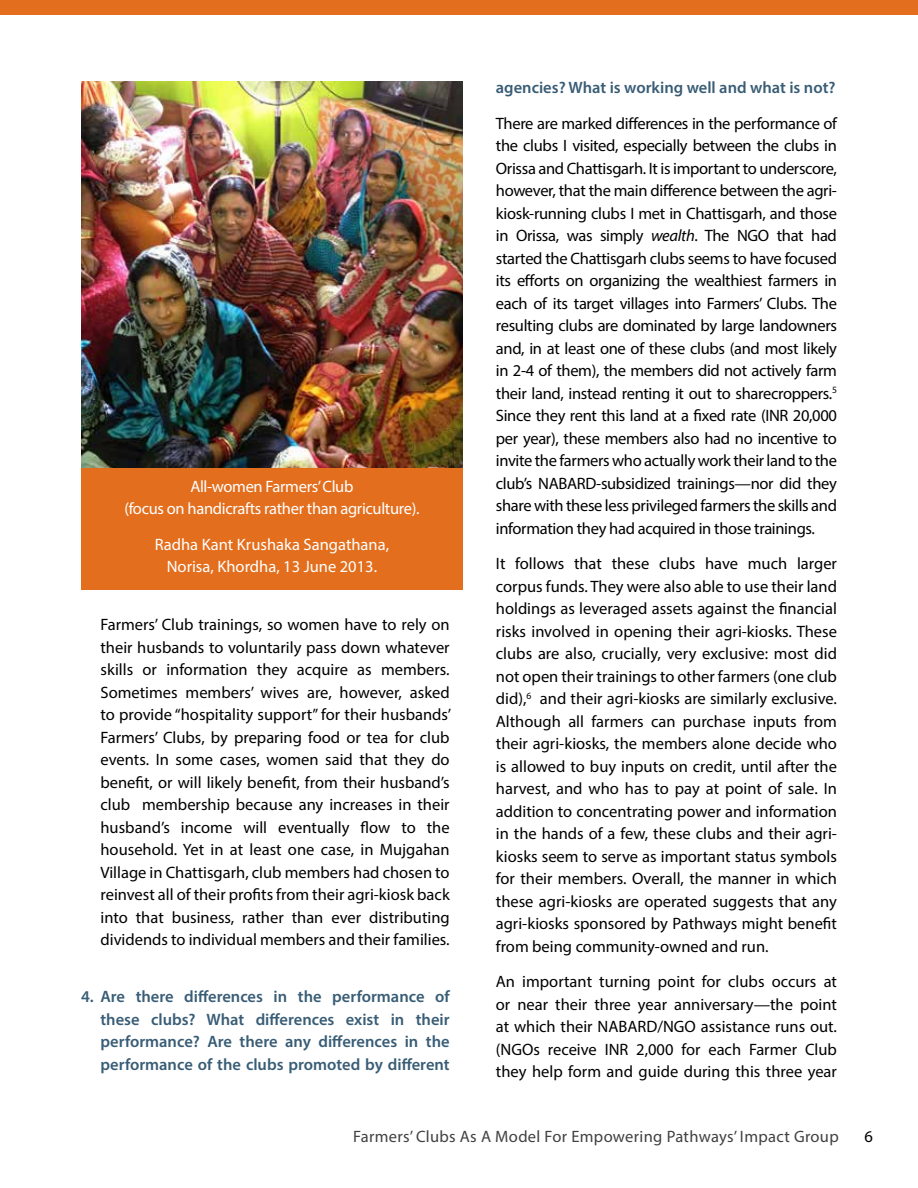
<style>
.page{position:relative;width:918px;height:1188px;background:#fff}
.page>*{position:absolute;margin:0;border:0;box-sizing:border-box;transform-origin:0 0}
.t1{font:16.5px/22.5px "Myriad Pro";color:#000;text-align:justify}
.t2{font:600 16.5px/22.5px "Myriad Pro";color:#395d76;text-align:justify}
.t3{font:16.5px/21.9px "Myriad Pro";letter-spacing:-.02em;color:#fff;text-align:center}
.t4{font:16.5px "Myriad Pro";letter-spacing:.02em;color:#414042}
.t5{font:16.5px/22.5px "Myriad Pro";color:#fff;text-align:center}
.s1{font-style:italic}
</style>
<div class="page">
<div style="left:0;top:0;width:918px;height:15px;background:#e36f1e"></div>
<img style="left:81px;top:82px;width:382px;height:386px">
<div style="left:81px;top:468px;width:382px;height:122px;background:#e36f1e"></div>
<p class="t3" style="left:124px;top:476px;width:297px">All-women Farmers’ Club<br>(focus on handicrafts rather than agriculture).</p>
<p class="t5" style="left:155px;top:533px;width:236px">Radha Kant Krushaka Sangathana,<br>Norisa, Khordha, 13 June 2013.</p>
<p class="t1" style="left:101px;top:613px;width:352px">Farmers’ Club trainings, so women have to rely on their husbands to voluntarily pass down whatever skills or information they acquire as members.<br>Sometimes members’ wives are, however, asked to provide “hospitality support” for their husbands’ Farmers’ Clubs, by preparing food or tea for club events. In some cases, women said that they do benefit, or will likely benefit, from their husband’s club membership because any increases in their husband’s income will eventually flow to the household. Yet in at least one case, in Mujgahan Village in Chattisgarh, club members had chosen to reinvest all of their profits from their agri-kiosk back into that business, rather than ever distributing dividends to individual members and their families.</p>
<p class="t2" style="left:101px;top:985px;width:351px;text-indent:-20px">4. Are there differences in the performance of these clubs? What differences exist in their performance? Are there any differences in the performance of the clubs promoted by different</p>
<p class="t2" style="left:496px;top:76px;width:341px">agencies? What is working well and what is not?</p>
<p class="t1" style="left:496px;top:112px;width:343px">There are marked differences in the performance of the clubs I visited, especially between the clubs in Orissa and Chattisgarh. It is important to underscore, however, that the main difference between the agri&shy;kiosk-running clubs I met in Chattisgarh, and those in Orissa, was simply <span class="s1">wealth</span>. The NGO that had started the Chattisgarh clubs seems to have focused its efforts on organizing the wealthiest farmers in each of its target villages into Farmers’ Clubs. The resulting clubs are dominated by large landowners and, in at least one of these clubs (and most likely in 2-4 of them), the members did not actively farm their land, instead renting it out to sharecroppers.<sup>5<br></sup>Since they rent this land at a fixed rate (INR 20,000 per year), these members also had no incentive to invite the farmers who actually work their land to the club’s NABARD-subsidized trainings—nor did they share with these less privileged farmers the skills and information they had acquired in those trainings.</p>
<p class="t1" style="left:496px;top:552px;width:343px">It follows that these clubs have much larger corpus funds. They were also able to use their land holdings as leveraged assets against the financial risks involved in opening their agri-kiosks. These clubs are also, crucially, very exclusive: most did not open their trainings to other farmers (one club did),<sup>6</sup> and their agri-kiosks are similarly exclusive.<br>Although all farmers can purchase inputs from their agri-kiosks, the members alone decide who is allowed to buy inputs on credit, until after the harvest, and who has to pay at point of sale. In addition to concentrating power and information in the hands of a few, these clubs and their agri&shy;kiosks seem to serve as important status symbols for their members. Overall, the manner in which these agri-kiosks are operated suggests that any agri-kiosks sponsored by Pathways might benefit from being community-owned and run.</p>
<p class="t1" style="left:496px;top:970px;width:343px">An important turning point for clubs occurs at or near their three year anniversary—the point at which their NABARD/NGO assistance runs out. (NGOs receive INR 2,000 for each Farmer Club they help form and guide during this three year</p>
<p class="t4" style="left:353px;top:1126px;width:487px">Farmers’ Clubs As A Model For Empowering Pathways’ Impact Group</p>
<p class="t1" style="left:865px;top:1125px;width:10px">6</p>
</div>
